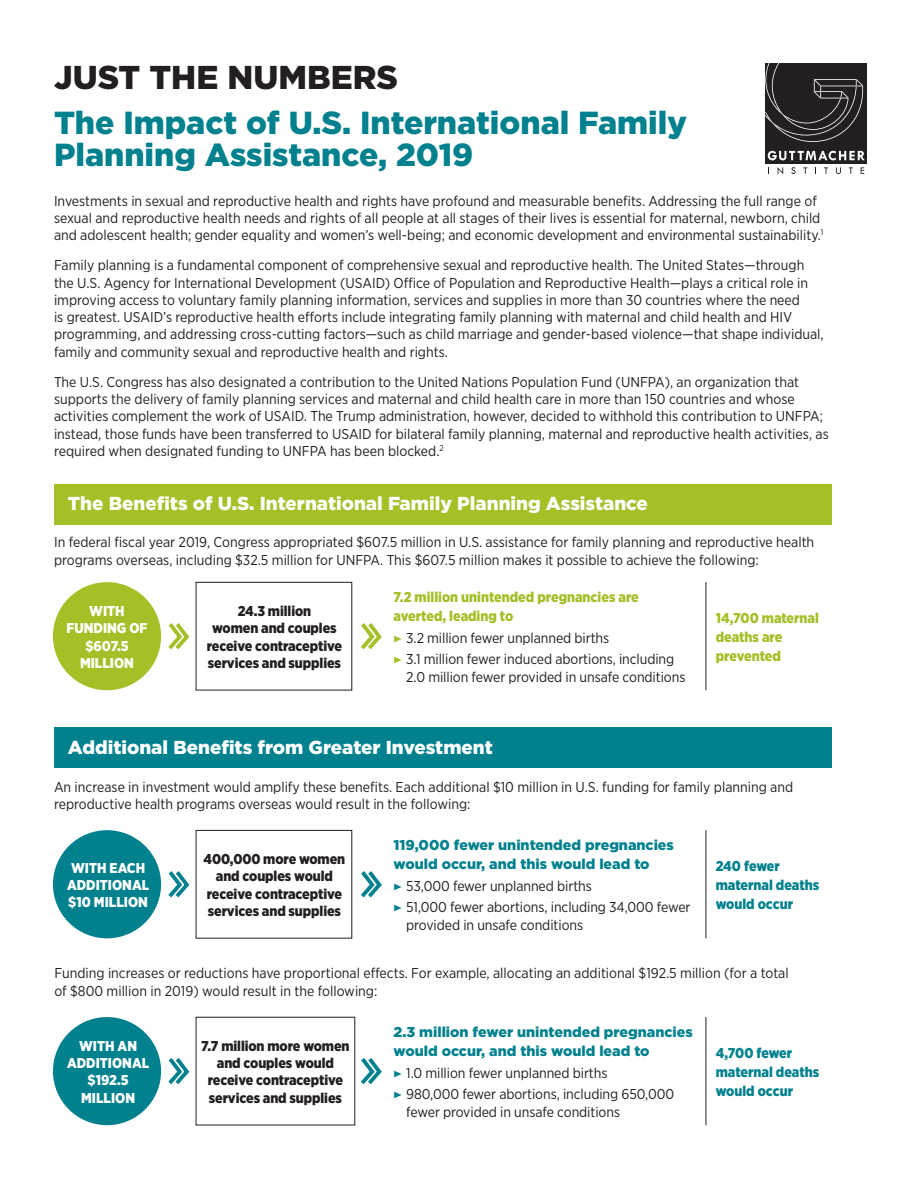
<style>
.page{position:relative;width:918px;height:1188px;background:#fff}
.page>*{position:absolute;margin:0;border:0;box-sizing:border-box;transform-origin:0 0}
.t1{font:900 33px "Gotham";color:#231f20}
.t2{font:900 31.95px/32.5px "Gotham";color:#00818d}
.t3{font:900 18.75px "Gotham";color:#fff}
.t4{font:14.25px/17.2px "Gotham Narrow";color:#231f20}
.t5{font:900 14.25px/17.2px "Gotham Narrow";letter-spacing:-.005em;color:#231f20;text-align:center}
.t6{font:900 14.25px/19.2px "Gotham";color:#00818d}
.t7{font:900 14.25px/17.2px "Gotham Narrow";color:#fff;text-align:center}
.t8{font:900 14.25px/19.2px "Gotham Narrow";color:#a3c027}
.t9{font:900 14.25px/19.2px "Gotham Narrow";color:#00818d}
.s1{font-family:"Acumin Pro Cond";color:#a3c027}
.s2{font-family:"Acumin Pro Cond";color:#00818d}
</style>
<div class="page">
<div style="left:54px;top:484px;width:778px;height:41px;background:#a3c027"></div>
<div style="left:54px;top:728px;width:778px;height:40px;background:#00818d"></div>
<div style="left:196px;top:582px;width:156px;height:108px;border:1px solid #231f20"></div>
<div style="left:196px;top:830px;width:156px;height:108px;border:1px solid #231f20"></div>
<div style="left:53px;top:582px;width:108px;height:108px;background:#a3c027;border-radius:50%"></div>
<div style="left:53px;top:830px;width:108px;height:108px;background:#00818d;border-radius:50%"></div>
<div style="left:53px;top:1017px;width:108px;height:108px;background:#00818d;border-radius:50%"></div>
<hr style="left:706px;top:830px;width:1px;height:108px;background:#231f20">
<hr style="left:706px;top:1017px;width:1px;height:108px;background:#231f20">
<hr style="left:706px;top:582px;width:1px;height:108px;background:#231f20">
<svg style="left:168px;top:623px;width:22px;height:27px"></svg>
<svg style="left:168px;top:871px;width:22px;height:27px"></svg>
<svg style="left:168px;top:1058px;width:22px;height:27px"></svg>
<svg style="left:361px;top:623px;width:21px;height:27px"></svg>
<svg style="left:361px;top:871px;width:21px;height:27px"></svg>
<svg style="left:361px;top:1058px;width:21px;height:27px"></svg>
<div style="left:765px;top:63px;width:102px;height:101px;background:#231f20"></div>
<svg style="left:765px;top:63px;width:98px;height:79px"></svg>
<svg style="left:767px;top:151px;width:98px;height:9px"></svg>
<svg style="left:778px;top:167px;width:5px;height:7px"></svg>
<svg style="left:791px;top:167px;width:5px;height:7px"></svg>
<svg style="left:803px;top:167px;width:4px;height:7px"></svg>
<svg style="left:824px;top:167px;width:4px;height:7px"></svg>
<svg style="left:836px;top:167px;width:5px;height:7px"></svg>
<svg style="left:849px;top:167px;width:4px;height:7px"></svg>
<svg style="left:861px;top:167px;width:3px;height:7px"></svg>
<p class="t1" style="left:54px;top:55px;width:345px">JUST THE NUMBERS</p>
<p class="t2" style="left:54px;top:106px;width:635px">The Impact of U.S. International Family<br>Planning Assistance, 2019</p>
<p class="t4" style="left:54px;top:192px;width:771px">Investments in sexual and reproductive health and rights have profound and measurable benefits. Addressing the full range of sexual and reproductive health needs and rights of all people at all stages of their lives is essential for maternal, newborn, child and adolescent health; gender equality and women’s well-being; and economic development and environmental sustainability.<sup>1</sup></p>
<p class="t4" style="left:54px;top:257px;width:771px">Family planning is a fundamental component of comprehensive sexual and reproductive health. The United States—through the U.S. Agency for International Development (USAID) Office of Population and Reproductive Health—plays a critical role in improving access to voluntary family planning information, services and supplies in more than 30 countries where the need<br>is greatest. USAID’s reproductive health efforts include integrating family planning with maternal and child health and HIV programming, and addressing cross-cutting factors—such as child marriage and gender-based violence—that shape individual, family and community sexual and reproductive health and rights.</p>
<p class="t4" style="left:54px;top:373px;width:776px">The U.S. Congress has also designated a contribution to the United Nations Population Fund (UNFPA), an organization that supports the delivery of family planning services and maternal and child health care in more than 150 countries and whose activities complement the work of USAID. The Trump administration, however, decided to withhold this contribution to UNFPA; instead, those funds have been transferred to USAID for bilateral family planning, maternal and reproductive health activities, as required when designated funding to UNFPA has been blocked.<sup>2</sup></p>
<p class="t3" style="left:68px;top:491px;width:582px">The Benefits of U.S. International Family Planning Assistance</p>
<p class="t4" style="left:54px;top:533px;width:762px">In federal fiscal year 2019, Congress appropriated $607.5 million in U.S. assistance for family planning and reproductive health programs overseas, including $32.5 million for UNFPA. This $607.5 million makes it possible to achieve the following:</p>
<p class="t7" style="left:67px;top:602px;width:82px">WITH<br>FUNDING OF $607.5<br>MILLION</p>
<p class="t5" style="left:207px;top:602px;width:137px">24.3 million<br>women and couples receive contraceptive services and supplies</p>
<p class="t8" style="left:394px;top:587px;width:247px">7.2 million unintended pregnancies are averted, leading to</p>
<p class="t4" style="left:394px;top:629px;width:217px"><span class="s1">▶</span> 3.2 million fewer unplanned births</p>
<p class="t4" style="left:406px;top:650px;width:281px;text-indent:-13px"><span class="s1">▶</span> 3.1 million fewer induced abortions, including<br>2.0 million fewer provided in unsafe conditions</p>
<p class="t3" style="left:68px;top:734px;width:426px">Additional Benefits from Greater Investment</p>
<p class="t8" style="left:716px;top:608px;width:105px">14,700 maternal deaths are prevented</p>
<p class="t4" style="left:54px;top:778px;width:741px">An increase in investment would amplify these benefits. Each additional $10 million in U.S. funding for family planning and reproductive health programs overseas would result in the following:</p>
<p class="t7" style="left:67px;top:859px;width:84px;text-align:left">WITH EACH<br>ADDITIONAL $10 MILLION</p>
<p class="t5" style="left:204px;top:850px;width:143px">400,000 more women and couples would receive contraceptive services and supplies</p>
<p class="t6" style="left:394px;top:835px;width:282px">119,000 fewer unintended pregnancies would occur, and this would lead to</p>
<p class="t4" style="left:394px;top:877px;width:200px"><span class="s2">▶</span> 53,000 fewer unplanned births</p>
<p class="t4" style="left:406px;top:899px;width:286px;text-indent:-13px"><span class="s2">▶</span> 51,000 fewer abortions, including 34,000 fewer provided in unsafe conditions</p>
<p class="t9" style="left:716px;top:856px;width:105px">240 fewer maternal deaths would occur</p>
<p class="t4" style="left:54px;top:964px;width:736px">Funding increases or reductions have proportional effects. For example, allocating an additional $192.5 million (for a total of $800 million in 2019) would result in the following:</p>
<p class="t7" style="left:67px;top:1037px;width:84px">WITH AN<br>ADDITIONAL $192.5<br>MILLION</p>
<p class="t5" style="left:201px;top:1037px;width:150px">7.7 million more women and couples would receive contraceptive services and supplies</p>
<p class="t6" style="left:394px;top:1022px;width:301px">2.3 million fewer unintended pregnancies would occur, and this would lead to</p>
<p class="t4" style="left:394px;top:1064px;width:215px"><span class="s2">▶</span> 1.0 million fewer unplanned births</p>
<p class="t4" style="left:406px;top:1085px;width:269px;text-indent:-13px"><span class="s2">▶</span> 980,000 fewer abortions, including 650,000 fewer provided in unsafe conditions</p>
<p class="t9" style="left:716px;top:1043px;width:105px">4,700 fewer maternal deaths would occur</p>
</div>
